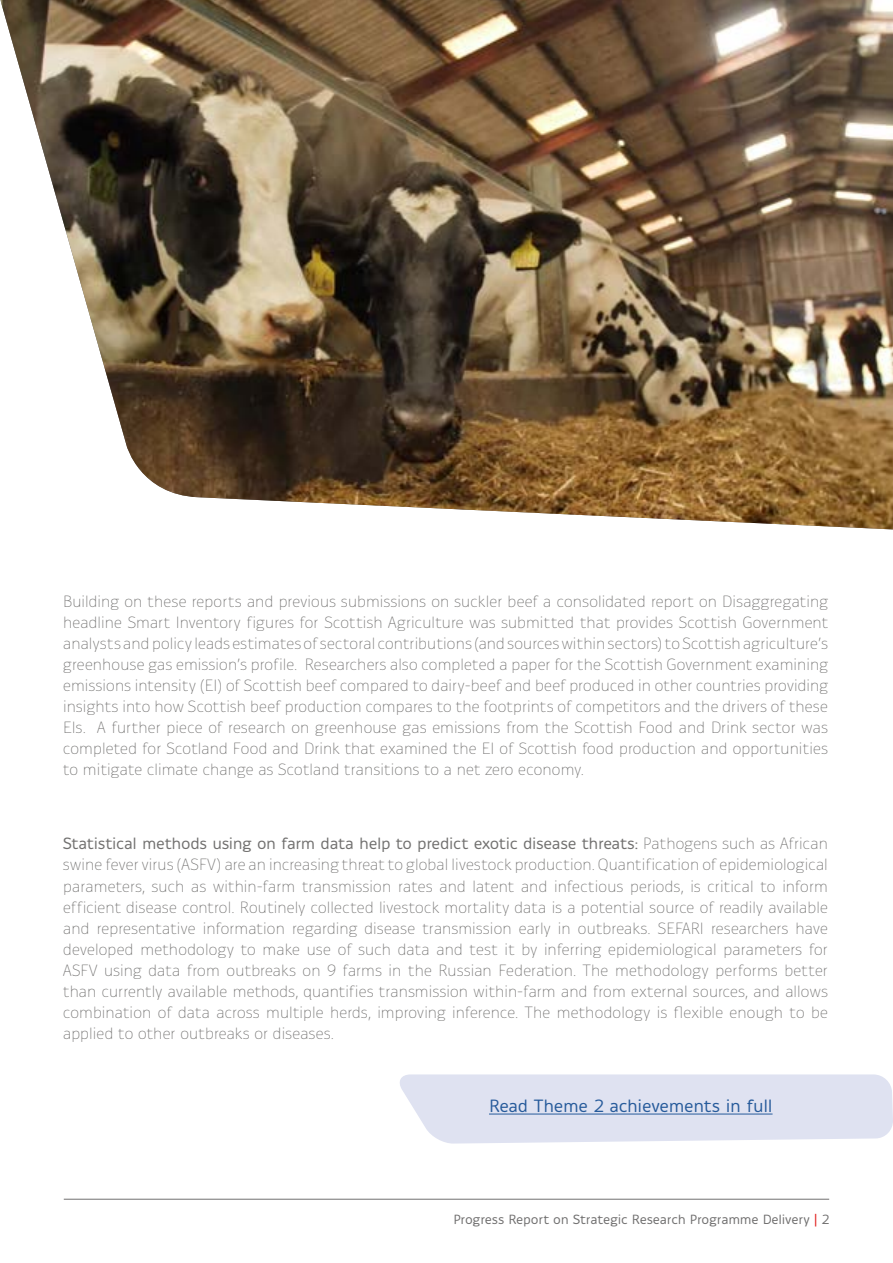
<style>
.page{position:relative;width:893px;height:1263px;background:#fff}
.page>*{position:absolute;margin:0;border:0;box-sizing:border-box;transform-origin:0 0}
.t1{font:18px "Ovink";letter-spacing:-.02em;color:#275b9b}
.t2{font:200 16.5px/21px "Ovink";letter-spacing:-.03em;color:#71706f;text-align:justify}
.t3{font:13.5px "Ovink";letter-spacing:-.015em;color:#706f6f}
.s1{font-weight:400}
.s2{color:#e11f1d}
</style>
<div class="page">
<hr style="left:64px;top:1199px;width:765px;height:1px;background:#71706f">
<svg style="left:400px;top:1074px;width:493px;height:70px;background:#e0e3f1"></svg>
<hr style="left:489px;top:1113px;width:283px;height:1px;background:#275b9b">
<img style="left:1px;top:0;width:892px;height:529px">
<p class="t2" style="left:63px;top:592px;width:767px">Building on these reports and previous submissions on suckler beef a consolidated report on Disaggregating headline Smart Inventory figures for Scottish Agriculture was submitted that provides Scottish Government analysts and policy leads estimates of sectoral contributions (and sources within sectors) to Scottish agriculture’s greenhouse gas emission’s profile. Researchers also completed a paper for the Scottish Government examining emissions intensity (EI) of Scottish beef compared to dairy-beef and beef produced in other countries providing insights into how Scottish beef production compares to the footprints of competitors and the drivers of these EIs. A further piece of research on greenhouse gas emissions from the Scottish Food and Drink sector was completed for Scotland Food and Drink that examined the EI of Scottish food production and opportunities to mitigate climate change as Scotland transitions to a net zero economy.</p>
<p class="t2" style="left:63px;top:834px;width:767px"><span class="s1">Statistical methods using on farm data help to predict exotic disease threats:</span> Pathogens such as African swine fever virus (ASFV) are an increasing threat to global livestock production. Quantification of epidemiological parameters, such as within-farm transmission rates and latent and infectious periods, is critical to inform efficient disease control. Routinely collected livestock mortality data is a potential source of readily available and representative information regarding disease transmission early in outbreaks. SEFARI researchers have developed methodology to make use of such data and test it by inferring epidemiological parameters for ASFV using data from outbreaks on 9 farms in the Russian Federation. The methodology performs better than currently available methods, quantifies transmission within-farm and from external sources, and allows combination of data across multiple herds, improving inference. The methodology is flexible enough to be applied to other outbreaks or diseases.</p>
<p class="t1" style="left:489px;top:1096px;width:285px">Read Theme 2 achievements in full</p>
<p class="t3" style="left:453px;top:1211px;width:377px">Progress Report on Strategic Research Programme Delivery <span class="s2">|</span> 2</p>
</div>
